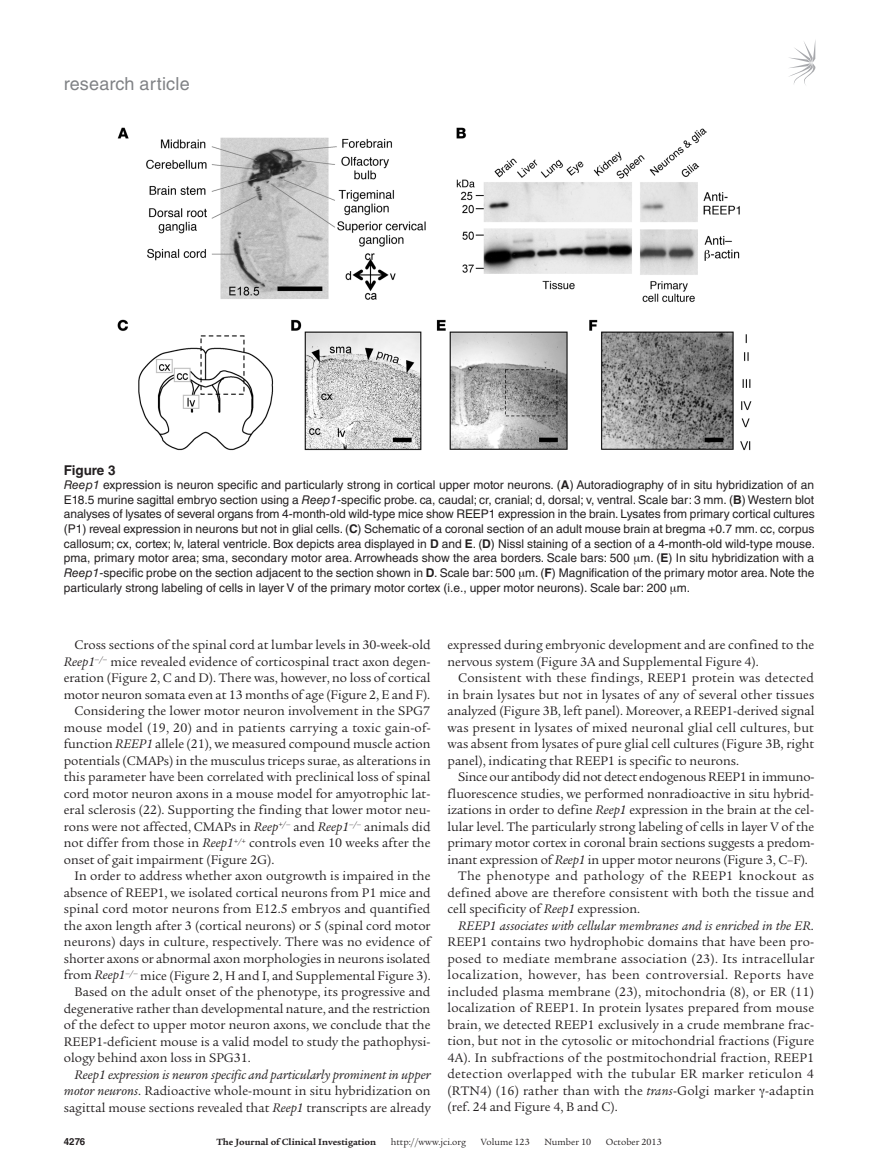
<style>
.page{position:relative;width:878px;height:1175px;background:#fff}
.page>*{position:absolute;margin:0;border:0;box-sizing:border-box;transform-origin:0 0}
.t1{font:18px "Helvetica LT Std";letter-spacing:.01em;color:#808285}
.t2{font:13.5px/16.5px "Legacy Serif Std";color:#231f20;text-align:justify}
.t3{font:13.5px "Legacy Serif Std";letter-spacing:.02em;color:#231f20}
.t4{font:italic 13.5px "Legacy Serif Std";letter-spacing:.01em;color:#231f20}
.t5{font:13.5px "Legacy Serif Std";letter-spacing:.035em;color:#231f20}
.t6{font:13.5px "Legacy Serif Std";letter-spacing:.03em;color:#231f20}
.t7{font:700 13.5px "Helvetica LT Std";color:#231f20}
.t8{font:12px/14.7px "Helvetica LT Std";color:#231f20;text-align:justify}
.t9{font:9.75px "Legacy Serif Std";color:#231f20}
.t10{font:700 9.75px "Legacy Serif Std";color:#231f20}
.t11{font:700 9.75px "Helvetica LT Std";color:#231f20}
.s1{font-style:italic}
.s2{font-weight:700}
.s3{font-style:normal}
</style>
<div class="page">
<svg style="left:789px;top:42px;width:26px;height:43px"></svg>
<img style="left:117px;top:127px;width:635px;height:324px">
<h1 class="t1" style="left:64px;top:73px;width:127px">research article</h1>
<p class="t7" style="left:64px;top:461px;width:53px">Figure 3</p>
<p class="t8" style="left:64px;top:477px;width:752px"><span class="s1">Reep1</span> expression is neuron specific and particularly strong in cortical upper motor neurons. (<span class="s2">A</span>) Autoradiography of in situ hybridization of an E18.5 murine sagittal embryo section using a <span class="s1">Reep1</span>-specific probe. ca, caudal; cr, cranial; d, dorsal; v, ventral. Scale bar: 3 mm. (<span class="s2">B</span>) Western blot analyses of lysates of several organs from 4-month-old wild-type mice show REEP1 expression in the brain. Lysates from primary cortical cultures (P1) reveal expression in neurons but not in glial cells. (<span class="s2">C</span>) Schematic of a coronal section of an adult mouse brain at bregma +0.7 mm. cc, corpus callosum; cx, cortex; lv, lateral ventricle. Box depicts area displayed in <span class="s2">D</span> and <span class="s2">E</span>. (<span class="s2">D</span>) Nissl staining of a section of a 4-month-old wild-type mouse. pma, primary motor area; sma, secondary motor area. Arrowheads show the area borders. Scale bars: 500 m. (<span class="s2">E</span>) In situ hybridization with a <span class="s1">Reep1</span>-specific probe on the section adjacent to the section shown in <span class="s2">D</span>. Scale bar: 500 m. (<span class="s2">F</span>) Magnification of the primary motor area. Note the particularly strong labeling of cells in layer V of the primary motor cortex (i.e., upper motor neurons). Scale bar: 200 m.</p>
<p class="t2" style="left:74px;top:637px;width:358px">Cross sections of the spinal cord at lumbar levels in 30-week-old</p>
<p class="t2" style="left:64px;top:653px;width:368px"><span class="s1">Reep1</span><sup>–/–</sup> mice revealed evidence of corticospinal tract axon degen-</p>
<p class="t2" style="left:64px;top:670px;width:368px">eration (Figure 2, C and D). There was, however, no loss of cortical</p>
<p class="t2" style="left:64px;top:686px;width:368px">motor neuron somata even at 13 months of age (Figure 2, E and F).</p>
<p class="t2" style="left:74px;top:703px;width:357px">Considering the lower motor neuron involvement in the SPG7</p>
<p class="t2" style="left:64px;top:719px;width:368px">mouse model (19, 20) and in patients carrying a toxic gain-of-</p>
<p class="t2" style="left:64px;top:736px;width:368px">function <span class="s1">REEP1</span> allele (21), we measured compound muscle action</p>
<p class="t2" style="left:64px;top:752px;width:368px">potentials (CMAPs) in the musculus triceps surae, as alterations in</p>
<p class="t2" style="left:64px;top:769px;width:368px">this parameter have been correlated with preclinical loss of spinal</p>
<p class="t2" style="left:64px;top:785px;width:368px">cord motor neuron axons in a mouse model for amyotrophic lat-</p>
<p class="t2" style="left:64px;top:802px;width:368px">eral sclerosis (22). Supporting the finding that lower motor neu-</p>
<p class="t2" style="left:64px;top:818px;width:368px">rons were not affected, CMAPs in <span class="s1">Reep</span><sup>+/–</sup> and <span class="s1">Reep1</span><sup>–/–</sup> animals did</p>
<p class="t2" style="left:64px;top:835px;width:368px">not differ from those in <span class="s1">Reep1</span><sup>+/+</sup> controls even 10 weeks after the</p>
<p class="t2" style="left:64px;top:851px;width:212px">onset of gait impairment (Figure 2G).</p>
<p class="t2" style="left:74px;top:868px;width:357px">In order to address whether axon outgrowth is impaired in the</p>
<p class="t2" style="left:64px;top:884px;width:368px">absence of REEP1, we isolated cortical neurons from P1 mice and</p>
<p class="t2" style="left:64px;top:901px;width:368px">spinal cord motor neurons from E12.5 embryos and quantified</p>
<p class="t2" style="left:64px;top:917px;width:368px">the axon length after 3 (cortical neurons) or 5 (spinal cord motor</p>
<p class="t2" style="left:64px;top:934px;width:368px">neurons) days in culture, respectively. There was no evidence of</p>
<p class="t2" style="left:64px;top:950px;width:368px">shorter axons or abnormal axon morphologies in neurons isolated</p>
<p class="t2" style="left:64px;top:967px;width:368px">from <span class="s1">Reep1</span><sup>–/–</sup> mice (Figure 2, H and I, and Supplemental Figure 3).</p>
<p class="t2" style="left:74px;top:983px;width:357px">Based on the adult onset of the phenotype, its progressive and</p>
<p class="t2" style="left:64px;top:1000px;width:368px">degenerative rather than developmental nature, and the restriction</p>
<p class="t2" style="left:64px;top:1016px;width:368px">of the defect to upper motor neuron axons, we conclude that the</p>
<p class="t2" style="left:64px;top:1033px;width:368px">REEP1-deficient mouse is a valid model to study the pathophysi-</p>
<p class="t2" style="left:64px;top:1049px;width:188px">ology behind axon loss in SPG31.</p>
<p class="t2" style="left:64px;top:1066px;width:368px;text-indent:11px"><span class="s1">Reep1 expression is neuron specific and particularly prominent in upper motor neurons</span>. Radioactive whole-mount in situ hybridization on sagittal mouse sections revealed that <span class="s1">Reep1</span> transcripts are already</p>
<p class="t2" style="left:447px;top:637px;width:368px">expressed during embryonic development and are confined to the nervous system (Figure 3A and Supplemental Figure 4).</p>
<p class="t2" style="left:447px;top:670px;width:368px;text-indent:11px">Consistent with these findings, REEP1 protein was detected in brain lysates but not in lysates of any of several other tissues analyzed (Figure 3B, left panel). Moreover, a REEP1-derived signal was present in lysates of mixed neuronal glial cell cultures, but was absent from lysates of pure glial cell cultures (Figure 3B, right panel), indicating that REEP1 is specific to neurons.</p>
<p class="t2" style="left:458px;top:769px;width:356px">Since our antibody did not detect endogenous REEP1 in immuno-</p>
<p class="t2" style="left:447px;top:785px;width:368px">fluorescence studies, we performed nonradioactive in situ hybrid-</p>
<p class="t2" style="left:447px;top:802px;width:368px">izations in order to define <span class="s1">Reep1</span> expression in the brain at the cel-</p>
<p class="t2" style="left:447px;top:818px;width:368px">lular level. The particularly strong labeling of cells in layer V of the</p>
<p class="t2" style="left:447px;top:835px;width:368px">primary motor cortex in coronal brain sections suggests a predom-</p>
<p class="t2" style="left:447px;top:851px;width:362px">inant expression of <span class="s1">Reep1</span> in upper motor neurons (Figure 3, C–F).</p>
<p class="t6" style="left:458px;top:868px;width:357px">The phenotype and pathology of the REEP1 knockout as</p>
<p class="t2" style="left:447px;top:884px;width:368px">defined above are therefore consistent with both the tissue and</p>
<p class="t2" style="left:447px;top:901px;width:194px">cell specificity of <span class="s1">Reep1</span> expression.</p>
<p class="t4" style="left:458px;top:918px;width:357px">REEP1 associates with cellular membranes and is enriched in the ER<span class="s3">.</span></p>
<p class="t2" style="left:447px;top:934px;width:368px">REEP1 contains two hydrophobic domains that have been pro-</p>
<p class="t3" style="left:447px;top:951px;width:368px">posed to mediate membrane association (23). Its intracellular</p>
<p class="t5" style="left:447px;top:967px;width:368px">localization, however, has been controversial. Reports have</p>
<p class="t2" style="left:447px;top:983px;width:368px">included plasma membrane (23), mitochondria (8), or ER (11)</p>
<p class="t2" style="left:447px;top:1000px;width:368px">localization of REEP1. In protein lysates prepared from mouse</p>
<p class="t2" style="left:447px;top:1016px;width:368px">brain, we detected REEP1 exclusively in a crude membrane frac-</p>
<p class="t2" style="left:447px;top:1033px;width:368px">tion, but not in the cytosolic or mitochondrial fractions (Figure</p>
<p class="t2" style="left:447px;top:1049px;width:368px">4A). In subfractions of the postmitochondrial fraction, REEP1</p>
<p class="t3" style="left:447px;top:1066px;width:368px">detection overlapped with the tubular ER marker reticulon 4</p>
<p class="t2" style="left:447px;top:1082px;width:368px">(RTN4) (16) rather than with the <span class="s1">trans</span>-Golgi marker -adaptin</p>
<p class="t2" style="left:447px;top:1099px;width:172px">(ref. 24 and Figure 4, B and C).</p>
<p class="t11" style="left:64px;top:1135px;width:23px">4276</p>
<p class="t10" style="left:216px;top:1135px;width:161px">The Journal of Clinical Investigation</p>
<p class="t9" style="left:391px;top:1136px;width:77px">http://www.jci.org</p>
<p class="t9" style="left:481px;top:1136px;width:50px">Volume 123</p>
<p class="t9" style="left:544px;top:1136px;width:48px">Number 10</p>
<p class="t9" style="left:606px;top:1136px;width:57px">October 2013</p>
</div>
